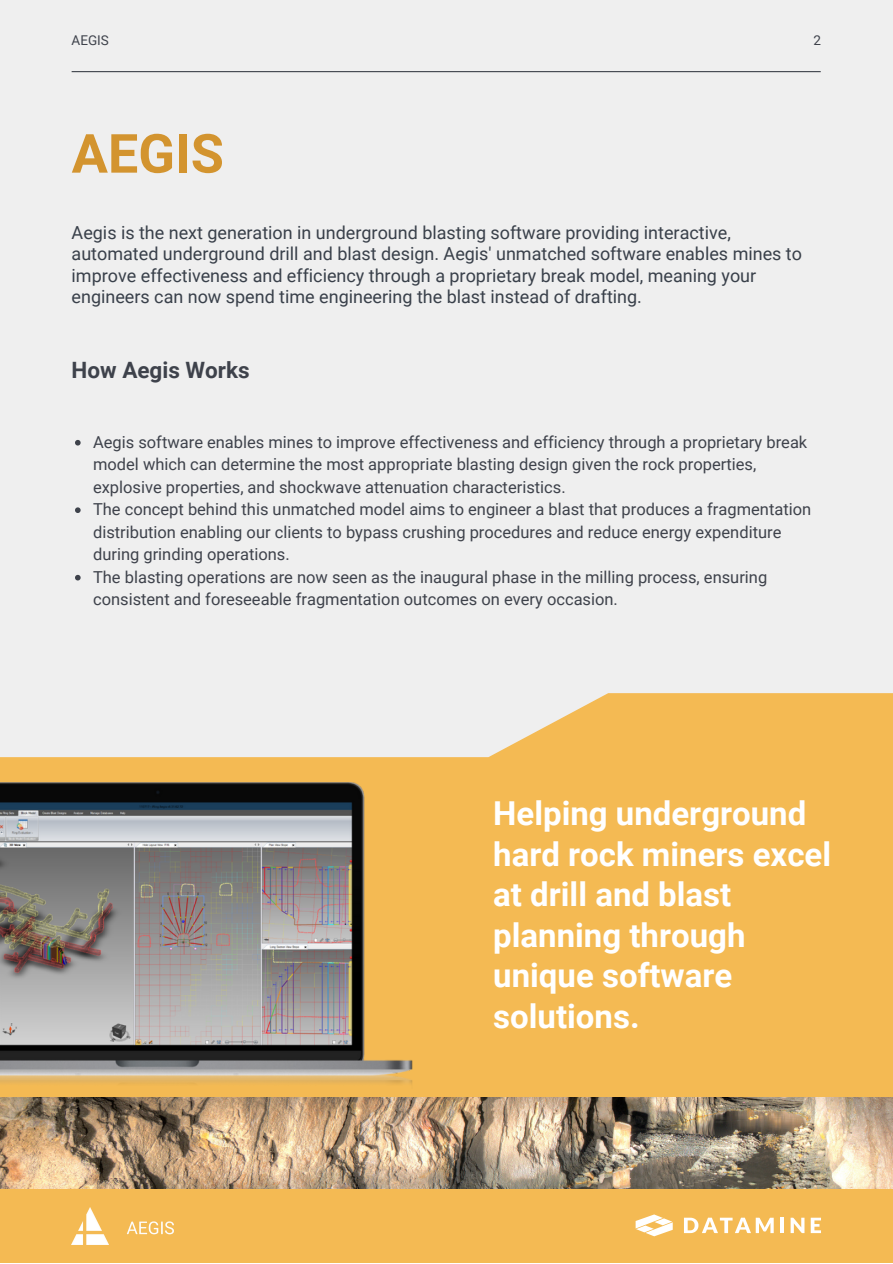
<style>
.page{position:relative;width:893px;height:1264px;background:#fff}
.page>*{position:absolute;margin:0;border:0;box-sizing:border-box;transform-origin:0 0}
.t1{font:700 54px "Roboto";color:#d3942f}
.t2{font:700 33px/40.5px "Roboto";color:#fff}
.t3{font:700 22.5px "Roboto";color:#3e424b}
.t4{font:18px/21.3px "Roboto";color:#39404a}
.t5{font:16.5px/22.5px "Roboto";color:#3e424b}
.t6{font:13.5px "Roboto";color:#3e424b}
</style>
<div class="page">
<div style="left:0;top:0;width:892px;height:1262px;background:#efefef"></div>
<img style="left:0;top:1096px;width:892px;height:93px">
<div style="left:0;top:1189px;width:892px;height:73px;background:#f4ba53"></div>
<svg style="left:684px;top:1217px;width:89px;height:16px"></svg>
<hr style="left:780px;top:1217px;width:4px;height:15px;background:#fff">
<svg style="left:790px;top:1217px;width:14px;height:16px"></svg>
<svg style="left:810px;top:1217px;width:11px;height:16px"></svg>
<svg style="left:635px;top:1214px;width:37px;height:22px"></svg>
<hr style="left:72px;top:71px;width:748px;height:1px;background:#3e424b">
<svg style="left:0;top:693px;width:892px;height:403px;fill:#f4ba53"></svg>
<img style="left:72px;top:1207px;width:102px;height:37px">
<img style="left:0;top:782px;width:421px;height:306px">
<svg style="left:75px;top:440px;width:6px;height:5px"></svg>
<svg style="left:75px;top:507px;width:6px;height:6px"></svg>
<svg style="left:75px;top:575px;width:6px;height:5px"></svg>
<p class="t6" style="left:72px;top:33px;width:39px">AEGIS</p>
<p class="t6" style="left:813px;top:33px;width:9px">2</p>
<h1 class="t1" style="left:72px;top:123px;width:154px">AEGIS</h1>
<p class="t4" style="left:72px;top:222px;width:731px">Aegis is the next generation in underground blasting software providing interactive, automated underground drill and blast design. Aegis' unmatched software enables mines to improve effectiveness and efficiency through a proprietary break model, meaning your engineers can now spend time engineering the blast instead of drafting.</p>
<h3 class="t3" style="left:72px;top:357px;width:179px">How Aegis Works</h3>
<p class="t5" style="left:93px;top:431px;width:719px">Aegis software enables mines to improve effectiveness and efficiency through a proprietary break model which can determine the most appropriate blasting design given the rock properties, explosive properties, and shockwave attenuation characteristics.<br>The concept behind this unmatched model aims to engineer a blast that produces a fragmentation distribution enabling our clients to bypass crushing procedures and reduce energy expenditure during grinding operations.<br>The blasting operations are now seen as the inaugural phase in the milling process, ensuring consistent and foreseeable fragmentation outcomes on every occasion.</p>
<h2 class="t2" style="left:493px;top:793px;width:339px">Helping underground hard rock miners excel at drill and blast planning through unique software solutions.</h2>
</div>
